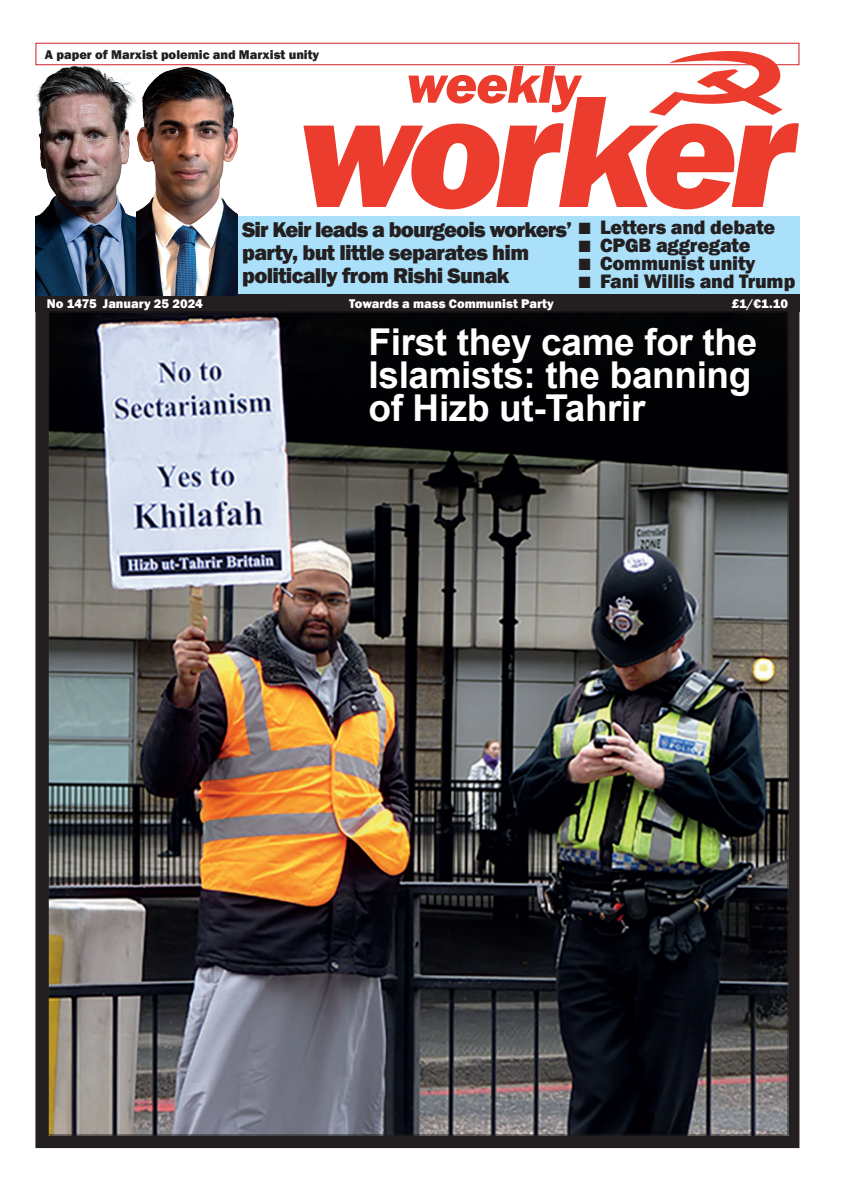
<style>
.page{position:relative;width:842px;height:1191px;background:#fff}
.page>*{position:absolute;margin:0;border:0;box-sizing:border-box;transform-origin:0 0}
.t1{font:700 37px/33px "Arial";letter-spacing:-.01em;color:#fff}
.t2{font:800 22px/23px "Franklin Gothic";letter-spacing:-.03em;color:#231f20}
.t3{font:800 20px "Franklin Gothic";letter-spacing:-.01em;color:#231f20}
.t4{font:800 13px "Franklin Gothic";color:#fff}
.t5{font:800 13px "Franklin Gothic";color:#231f20}
.s1{font-family:"Zingbats Regular SWFTE";font-weight:400}
</style>
<div class="page">
<div style="left:35px;top:216px;width:764px;height:79px;background:#aae0f9"></div>
<div style="left:35px;top:295px;width:764px;height:853px;border:13px solid #231f20"></div>
<div style="left:35px;top:294px;width:764px;height:18px;background:#231f20"></div>
<img style="left:50px;top:313px;width:736px;height:820px">
<img style="left:36px;top:65px;width:100px;height:230px">
<img style="left:136px;top:66px;width:101px;height:229px">
<div style="left:35px;top:43px;width:764px;height:22px;border:1px solid #d1232a"></div>
<svg style="left:649px;top:42px;width:133px;height:55px"></svg>
<svg style="left:303px;top:97px;width:496px;height:112px;fill:#ec3c2e"></svg>
<svg style="left:408px;top:66px;width:174px;height:46px"></svg>
<p class="t5" style="left:45px;top:46px;width:276px">A paper of Marxist polemic and Marxist unity</p>
<p class="t2" style="left:242px;top:218px;width:332px">Sir Keir leads a bourgeois workers’ party, but little separates him politically from Rishi Sunak</p>
<p class="t3" style="left:579px;top:214px;width:198px"><span class="s1">n</span> Letters and debate</p>
<p class="t3" style="left:579px;top:232px;width:173px"><span class="s1">n</span> CPGB aggregate</p>
<p class="t3" style="left:579px;top:250px;width:178px"><span class="s1">n</span> Communist unity</p>
<p class="t3" style="left:579px;top:268px;width:218px"><span class="s1">n</span> Fani Willis and Trump</p>
<p class="t4" style="left:47px;top:295px;width:158px">No 1475 January 25 2024</p>
<p class="t4" style="left:349px;top:295px;width:206px">Towards a mass Communist Party</p>
<p class="t4" style="left:732px;top:295px;width:58px">£1/€1.10</p>
<p class="t1" style="left:369px;top:325px;width:390px">First they came for the<br>Islamists: the banning of Hizb ut-Tahrir</p>
</div>
